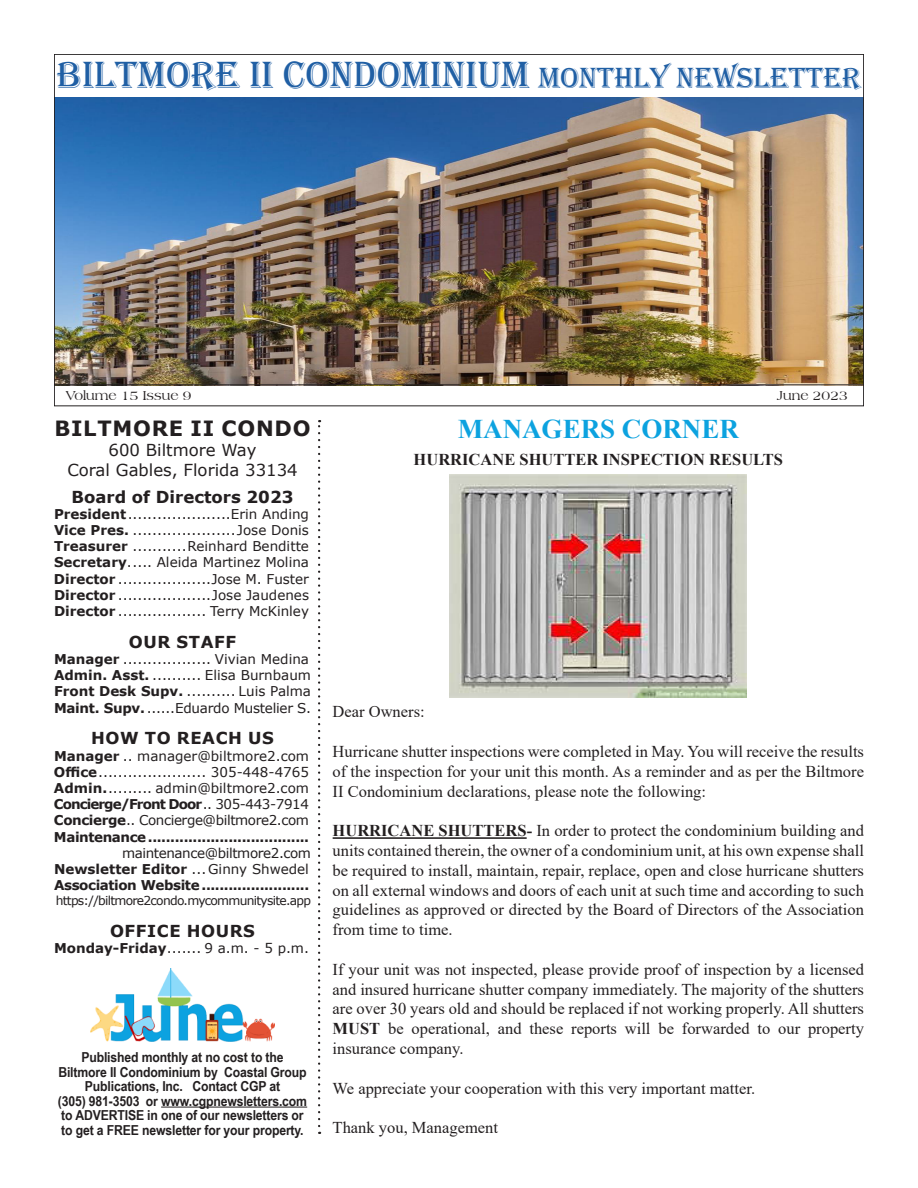
<style>
.page{position:relative;width:918px;height:1188px;background:#fff}
.page>*{position:absolute;margin:0;border:0;box-sizing:border-box;transform-origin:0 0}
.t1{font:39px "Algerian";color:#205fa4}
.t2{font:700 27px "Times New Roman";color:#0ca2df}
.t3{font:700 21px "Verdana";letter-spacing:.035em;color:#231f20}
.t4{font:16.5px/19.8px "Times New Roman";color:#231f20;text-align:justify}
.t5{font:16.5px/19.8px "Verdana";color:#231f20;text-align:center}
.t6{font:700 16.5px "Times New Roman";color:#231f20}
.t7{font:700 16.5px "Verdana";letter-spacing:.035em;color:#231f20}
.t8{font:700 16.5px "Verdana";color:#231f20}
.t9{font:700 13.8px/14.5px "Arial Narrow";letter-spacing:-.01em;color:#231f20;text-align:center;scale:1.08 1}
.t10{font:13.5px/16.2px "Verdana";color:#231f20;text-align:justify}
.t11{font:700 13.5px/16.2px "Verdana";letter-spacing:-.03em;color:#231f20}
.t12{font:13.5px "Americana BT";color:#231f20}
.t13{font:12.3px "Verdana";letter-spacing:-.06em;color:#231f20}
.s1{font-size:30px}
.s2{font-weight:700}
.s3{font-weight:400}
</style>
<div class="page">
<img style="left:90px;top:968px;width:185px;height:74px">
<img style="left:56px;top:98px;width:806px;height:286px">
<hr style="left:54px;top:384px;width:810px;height:1px;background:#231f20">
<svg style="left:318px;top:420px;width:2px;height:706px"></svg>
<hr style="left:161px;top:1107px;width:146px;height:1px;background:#231f20">
<hr style="left:333px;top:837px;width:194px;height:2px;background:#231f20">
<img style="left:450px;top:475px;width:297px;height:223px">
<h1 class="t1" style="left:57px;top:54px;width:806px">BILTMORE II CONDOMINIUM <span class="s1">MONTHLY NEWSLETTER</span></h1>
<p class="t12" style="left:66px;top:387px;width:127px">Volume 15 Issue 9</p>
<p class="t12" style="left:777px;top:387px;width:72px">June 2023</p>
<p class="t3" style="left:54px;top:414px;width:258px">BILTMORE II CONDO</p>
<p class="t5" style="left:67px;top:440px;width:232px">600 Biltmore Way<br>Coral Gables, Florida 33134</p>
<p class="t8" style="left:72px;top:485px;width:223px">Board of Directors 2023</p>
<p class="t10" style="left:54px;top:506px;width:257px"><span class="s2">President</span>.....................Erin Anding <span class="s2">Vice Pres.</span> .....................Jose Donis <span class="s2">Treasurer</span> ...........Reinhard Benditte <span class="s2">Secretary</span>..... Aleida Martinez Molina <span class="s2">Director</span> ...................Jose M. Fuster <span class="s2">Director</span> ...................Jose Jaudenes <span class="s2">Director</span> .................. Terry McKinley</p>
<p class="t7" style="left:129px;top:630px;width:109px">OUR STAFF</p>
<p class="t10" style="left:54px;top:651px;width:259px;text-align:left"><span class="s2">Manager</span> .................. Vivian Medina <span class="s2">Admin. Asst.</span> .......... Elisa Burnbaum <span class="s2">Front Desk Supv.</span> .......... Luis Palma <span class="s2">Maint. Supv.</span>......Eduardo Mustelier S.</p>
<p class="t7" style="left:91px;top:727px;width:184px">HOW TO REACH US</p>
<p class="t10" style="left:54px;top:748px;width:257px"><span class="s2">Manager</span> .. manager@biltmore2.com <span class="s2">Office</span>...................... 305-448-4765<br><span class="s2">Admin.</span>......... admin@biltmore2.com <span class="s2">Concierge/Front Door</span>.. 305-443-7914<br><span class="s2">Concierge</span>.. Concierge@biltmore2.com <span class="s2">Maintenance....................................</span></p>
<p class="t11" style="left:54px;top:845px;width:259px;text-indent:68px"><span class="s3">maintenance@biltmore2.com<br></span>Newsletter Editor <span class="s3">...Ginny Shwedel<br></span>Association Website ........................</p>
<p class="t13" style="left:56px;top:892px;width:257px">https://biltmore2condo.mycommunitysite.app</p>
<p class="t7" style="left:110px;top:919px;width:146px">OFFICE HOURS</p>
<p class="t10" style="left:54px;top:940px;width:257px"><span class="s2">Monday-Friday</span>....... 9 a.m. - 5 p.m.</p>
<p class="t9" style="left:58px;top:1049px;width:232px">Published monthly at no cost to the Biltmore II Condominium by Coastal Group Publications, Inc. Contact CGP at<br>(305) 981-3503 or www.cgpnewsletters.com to ADVERTISE in one of our newsletters or to get a FREE newsletter for your property.</p>
<h2 class="t2" style="left:458px;top:410px;width:283px">MANAGERS CORNER</h2>
<p class="t6" style="left:414px;top:447px;width:371px">HURRICANE SHUTTER INSPECTION RESULTS</p>
<p class="t4" style="left:333px;top:702px;width:94px">Dear Owners:</p>
<p class="t4" style="left:333px;top:741px;width:533px">Hurricane shutter inspections were completed in May. You will receive the results of the inspection for your unit this month. As a reminder and as per the Biltmore II Condominium declarations, please note the following:</p>
<p class="t4" style="left:333px;top:820px;width:533px"><span class="s2">HURRICANE SHUTTERS-</span> In order to protect the condominium building and units contained therein, the owner of a condominium unit, at his own expense shall be required to install, maintain, repair, replace, open and close hurricane shutters on all external windows and doors of each unit at such time and according to such guidelines as approved or directed by the Board of Directors of the Association from time to time.</p>
<p class="t4" style="left:333px;top:959px;width:533px">If your unit was not inspected, please provide proof of inspection by a licensed and insured hurricane shutter company immediately. The majority of the shutters are over 30 years old and should be replaced if not working properly. All shutters <span class="s2">MUST</span> be operational, and these reports will be forwarded to our property insurance company.</p>
<p class="t4" style="left:333px;top:1078px;width:424px">We appreciate your cooperation with this very important matter.</p>
<p class="t4" style="left:333px;top:1117px;width:167px">Thank you, Management</p>
</div>
